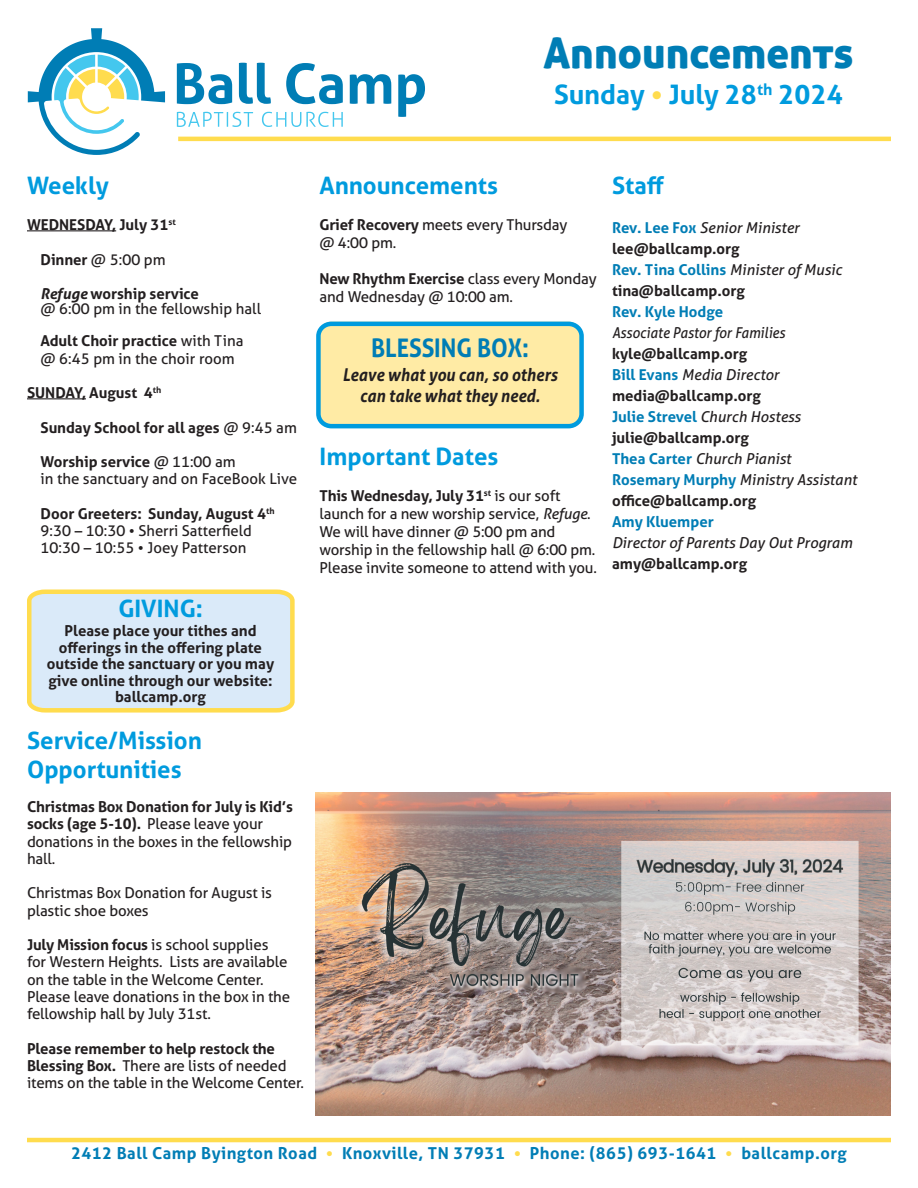
<style>
.page{position:relative;width:918px;height:1188px;background:#fff}
.page>*{position:absolute;margin:0;border:0;box-sizing:border-box;transform-origin:0 0}
.t1{font:42px "Aller Display";color:#007db5}
.t2{font:700 27px "Aller";color:#009bde}
.t3{font:700 25.65px "Aller";color:#007db5;scale:.91 1}
.t4{font:700 24px/28.8px "Aller";color:#009bde}
.t5{font:italic 700 17.7px/21.1px "Aller";color:#231f20;text-align:center;scale:.91 1}
.t6{font:700 16.5px "Aller";letter-spacing:.03em;color:#007db5}
.t7{font:15px/17.2px "Aller";letter-spacing:-.01em;color:#231f20}
.t8{font:700 15px/16.5px "Aller";color:#231f20}
.t9{font:italic 15px/21px "Aller";color:#231f20}
.t10{font:italic 15px/21px "Aller";color:#231f20;scale:.92 1}
.t11{font:700 15px "Aller";color:#007db5}
.s1{color:#ffdc4e}
.s2{font-weight:700}
.s3{font-style:italic}
.s4{font-weight:400}
.s5{font-weight:700;font-style:normal;color:#007db5}
.s6{font-weight:400;font-style:italic;color:#231f20}
.s7{color:#007db5}
.s8{font-weight:400;font-style:italic}
</style>
<div class="page">
<hr style="left:27px;top:230px;width:89px;height:1px;background:#231f20">
<hr style="left:27px;top:398px;width:59px;height:1px;background:#231f20">
<hr style="left:27px;top:1138px;width:864px;height:4px;background:#ffdc4e">
<div style="left:318px;top:322px;width:264px;height:104px;background:#ffeba5;border-radius:13px"></div>
<div style="left:316px;top:322px;width:268px;height:106px;border:4px solid #009bde;border-radius:13px"></div>
<svg style="left:27px;top:589px;width:268px;height:124px"></svg>
<svg style="left:28px;top:28px;width:137px;height:127px"></svg>
<svg style="left:177px;top:63px;width:55px;height:41px"></svg>
<svg style="left:239px;top:63px;width:32px;height:41px"></svg>
<svg style="left:286px;top:63px;width:57px;height:41px"></svg>
<svg style="left:350px;top:74px;width:41px;height:30px"></svg>
<svg style="left:398px;top:74px;width:27px;height:43px"></svg>
<svg style="left:177px;top:112px;width:76px;height:15px"></svg>
<svg style="left:262px;top:112px;width:81px;height:15px"></svg>
<hr style="left:178px;top:137px;width:713px;height:4px;background:#ffdc4e">
<img style="left:315px;top:792px;width:576px;height:324px">
<p class="t1" style="left:543px;top:27px;width:312px">Announcements</p>
<p class="t2" style="left:554px;top:78px;width:291px">Sunday <span class="s1">•</span> July 28<sup>th</sup> 2024</p>
<p class="t4" style="left:27px;top:171px;width:83px">Weekly</p>
<p class="t8" style="left:27px;top:216px;width:150px">WEDNESDAY, July 31<sup>st</sup></p>
<p class="t7" style="left:40px;top:251px;width:127px"><span class="s2">Dinner</span> @ 5:00 pm</p>
<p class="t8" style="left:40px;top:285px;width:160px"><span class="s3">Refuge</span> worship service</p>
<p class="t7" style="left:40px;top:300px;width:222px">@ 6:00 pm in the fellowship hall</p>
<p class="t8" style="left:40px;top:333px;width:205px">Adult Choir practice <span class="s4">with Tina</span></p>
<p class="t7" style="left:40px;top:350px;width:196px">@ 6:45 pm in the choir room</p>
<p class="t8" style="left:27px;top:384px;width:136px">SUNDAY, August 4<sup>th</sup></p>
<p class="t8" style="left:40px;top:419px;width:258px">Sunday School for all ages <span class="s4">@ 9:45 am</span></p>
<p class="t8" style="left:40px;top:453px;width:197px">Worship service <span class="s4">@ 11:00 am</span></p>
<p class="t7" style="left:40px;top:470px;width:258px">in the sanctuary and on FaceBook Live</p>
<p class="t8" style="left:40px;top:505px;width:235px">Door Greeters: Sunday, August 4<sup>th</sup></p>
<p class="t7" style="left:40px;top:522px;width:213px">9:30 – 10:30 • Sherri Satterfield</p>
<p class="t7" style="left:40px;top:539px;width:207px">10:30 – 10:55 • Joey Patterson</p>
<p class="t4" style="left:118px;top:593px;width:86px">GIVING:</p>
<p class="t8" style="left:47px;top:622px;width:229px;text-align:center">Please place your tithes and offerings in the offering plate outside the sanctuary or you may give online through our website: ballcamp.org</p>
<p class="t4" style="left:27px;top:726px;width:177px">Service/Mission<br>Opportunities</p>
<p class="t7" style="left:27px;top:798px;width:268px"><span class="s2">Christmas Box Donation for July is Kid’s socks (age 5-10).</span> Please leave your donations in the boxes in the fellowship hall.</p>
<p class="t7" style="left:27px;top:884px;width:247px">Christmas Box Donation for August is plastic shoe boxes</p>
<p class="t7" style="left:27px;top:936px;width:265px"><span class="s2">July Mission focus</span> is school supplies for Western Heights. Lists are available on the table in the Welcome Center.<br>Please leave donations in the box in the fellowship hall by July 31st.</p>
<p class="t7" style="left:27px;top:1040px;width:277px"><span class="s2">Please remember to help restock the<br>Blessing Box.</span> There are lists of needed items on the table in the Welcome Center.</p>
<p class="t4" style="left:320px;top:170px;width:180px">Announcements</p>
<p class="t7" style="left:320px;top:216px;width:249px"><span class="s2">Grief Recovery</span> meets every Thursday</p>
<p class="t7" style="left:320px;top:234px;width:77px">@ 4:00 pm.</p>
<p class="t7" style="left:320px;top:269px;width:279px;line-height:18px"><span class="s2">New Rhythm Exercise</span> class every Monday and Wednesday @ 10:00 am.</p>
<h3 class="t3" style="left:371px;top:331px;width:175px">BLESSING BOX:</h3>
<p class="t5" style="left:342px;top:364px;width:238px">Leave what you can, so others can take what they need.</p>
<p class="t4" style="left:320px;top:442px;width:181px">Important Dates</p>
<p class="t7" style="left:320px;top:487px;width:277px;line-height:18px"><span class="s2">This Wednesday, July 31</span><sup>st</sup> is our soft launch for a new worship service, <span class="s3">Refuge</span>.<br>We will have dinner @ 5:00 pm and worship in the fellowship hall @ 6:00 pm.<br>Please invite someone to attend with you.</p>
<p class="t4" style="left:612px;top:171px;width:54px">Staff</p>
<p class="t9" style="left:612px;top:217px;width:189px"><span class="s5">Rev. Lee Fox</span> Senior Minister</p>
<p class="t8" style="left:612px;top:240px;width:129px">lee@ballcamp.org</p>
<p class="t11" style="left:612px;top:260px;width:232px">Rev. Tina Collins <span class="s6">Minister of Music</span></p>
<p class="t8" style="left:612px;top:282px;width:135px">tina@ballcamp.org</p>
<p class="t10" style="left:612px;top:301px;width:190px"><span class="s5">Rev. Kyle Hodge<br></span>Associate Pastor for Families</p>
<p class="t8" style="left:612px;top:345px;width:137px">kyle@ballcamp.org</p>
<p class="t9" style="left:612px;top:364px;width:169px"><span class="s5">Bill Evans</span> Media Director</p>
<p class="t8" style="left:612px;top:387px;width:150px">media@ballcamp.org</p>
<p class="t8" style="left:612px;top:406px;width:190px;line-height:21px"><span class="s7">Julie Strevel</span> <span class="s8">Church Hostess </span>julie@ballcamp.org</p>
<p class="t9" style="left:612px;top:448px;width:181px"><span class="s5">Thea Carter</span> Church Pianist</p>
<p class="t8" style="left:612px;top:469px;width:246px;line-height:21px"><span class="s7">Rosemary Murphy</span> <span class="s8">Ministry Assistant </span>office@ballcamp.org</p>
<p class="t9" style="left:612px;top:511px;width:242px"><span class="s5">Amy Kluemper<br></span>Director of Parents Day Out Program</p>
<p class="t8" style="left:612px;top:555px;width:137px">amy@ballcamp.org</p>
<p class="t6" style="left:71px;top:1143px;width:777px">2412 Ball Camp Byington Road <span class="s1">•</span> Knoxville, TN 37931 <span class="s1">•</span> Phone: (865) 693-1641 <span class="s1">•</span> ballcamp.org</p>
</div>
